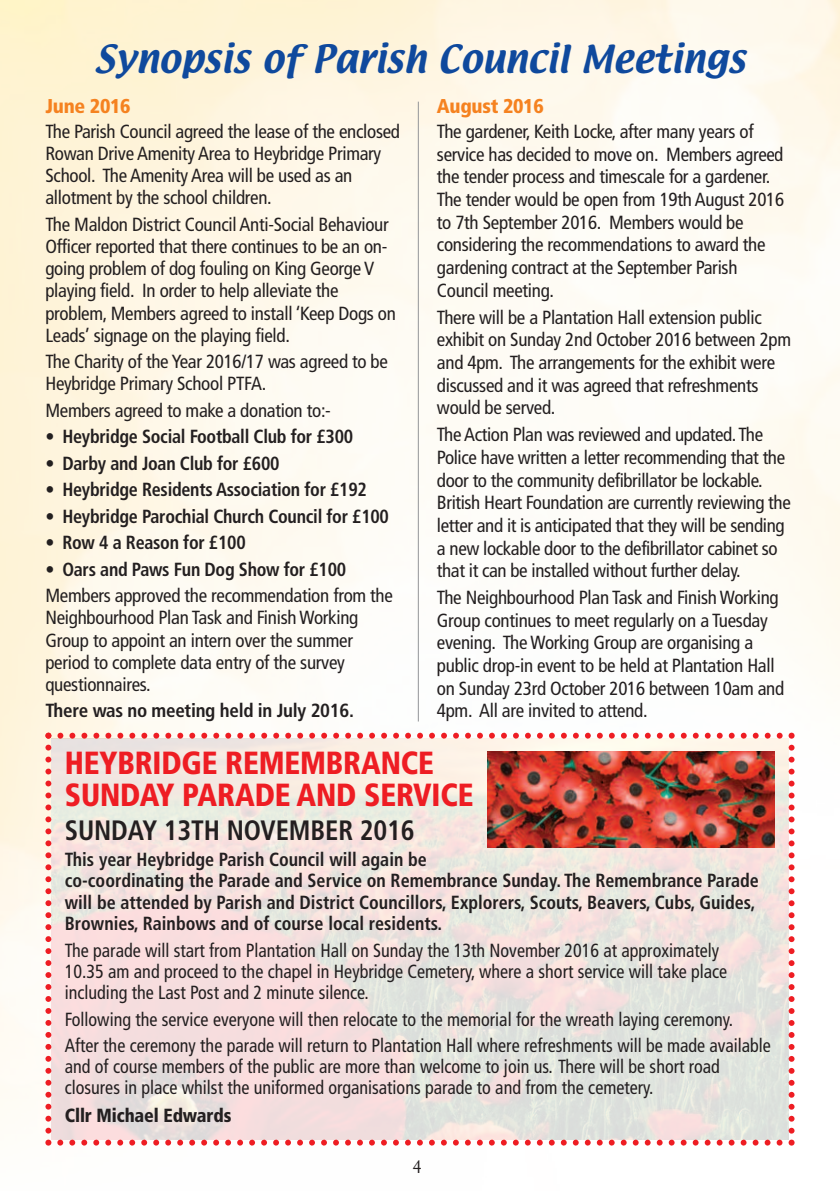
<style>
.page{position:relative;width:840px;height:1191px;background:#fff}
.page>*{position:absolute;margin:0;border:0;box-sizing:border-box;transform-origin:0 0}
.t1{font:34px "Textile";letter-spacing:.005em;color:#0f499d}
.t2{font:900 condensed 32px/32px "Frutiger";letter-spacing:-.005em;color:#ee1d23;scale:.95 1}
.t3{font:700 condensed 28px "Frutiger";letter-spacing:-.005em;color:#231f20;scale:.95 1}
.t4{font:900 condensed 20px "Frutiger";letter-spacing:-.015em;color:#f58220}
.t5{font:condensed 19px/22.6px "Frutiger";letter-spacing:-.015em;color:#231f20}
.t6{font:condensed 19px/21px "Frutiger";letter-spacing:-.015em;color:#231f20;scale:.95 1}
.t7{font:700 condensed 19px/21.6px "Frutiger";color:#231f20;scale:.95 1}
.t8{font:700 condensed 19px "Frutiger";color:#231f20}
.t9{font:900 condensed 19px "Frutiger";letter-spacing:-.005em;color:#231f20;scale:.95 1}
.t10{font:18px "Sabon";color:#231f20;scale:.9 1}
</style>
<div class="page">
<svg style="left:0;top:817px;width:795px;height:362px"></svg>
<hr style="left:418px;top:102px;width:1px;height:619px;background:#939598">
<svg style="left:45px;top:732px;width:749px;height:413px;background:#efdfdb"></svg>
<img style="left:487px;top:751px;width:286px;height:96px">
<h1 class="t1" style="left:94px;top:42px;width:652px">Synopsis of Parish Council Meetings</h1>
<p class="t4" style="left:45px;top:98px;width:87px">June 2016</p>
<p class="t5" style="left:45px;top:121px;width:356px">The Parish Council agreed the lease of the enclosed Rowan Drive Amenity Area to Heybridge Primary School. The Amenity Area will be used as an allotment by the school children.</p>
<p class="t5" style="left:45px;top:215px;width:352px">The Maldon District Council Anti-Social Behaviour Officer reported that there continues to be an on&shy;going problem of dog fouling on King George V playing field. In order to help alleviate the problem, Members agreed to install ‘Keep Dogs on Leads’ signage on the playing field.</p>
<p class="t5" style="left:45px;top:352px;width:344px">The Charity of the Year 2016/17 was agreed to be<br>Heybridge Primary School PTFA.</p>
<p class="t5" style="left:45px;top:400px;width:287px">Members agreed to make a donation to:-</p>
<p class="t7" style="left:45px;top:427px;width:325px">• Heybridge Social Football Club for £300</p>
<p class="t7" style="left:45px;top:454px;width:248px">• Darby and Joan Club for £600</p>
<p class="t7" style="left:45px;top:480px;width:340px">• Heybridge Residents Association for £192</p>
<p class="t7" style="left:45px;top:507px;width:363px">• Heybridge Parochial Church Council for £100</p>
<p class="t7" style="left:45px;top:533px;width:212px">• Row 4 a Reason for £100</p>
<p class="t7" style="left:45px;top:560px;width:318px">• Oars and Paws Fun Dog Show for £100</p>
<p class="t5" style="left:45px;top:586px;width:349px">Members approved the recommendation from the Neighbourhood Plan Task and Finish Working Group to appoint an intern over the summer period to complete data entry of the survey questionnaires.</p>
<p class="t8" style="left:45px;top:703px;width:310px">There was no meeting held in July 2016.</p>
<p class="t4" style="left:436px;top:98px;width:108px">August 2016</p>
<p class="t5" style="left:436px;top:122px;width:348px">The gardener, Keith Locke, after many years of service has decided to move on. Members agreed the tender process and timescale for a gardener.<br>The tender would be open from 19th August 2016 to 7th September 2016. Members would be considering the recommendations to award the gardening contract at the September Parish Council meeting.</p>
<p class="t5" style="left:436px;top:307px;width:355px">There will be a Plantation Hall extension public exhibit on Sunday 2nd October 2016 between 2pm and 4pm. The arrangements for the exhibit were discussed and it was agreed that refreshments would be served.</p>
<p class="t5" style="left:436px;top:425px;width:355px">The Action Plan was reviewed and updated.The Police have written a letter recommending that the door to the community defibrillator be lockable.<br>British Heart Foundation are currently reviewing the letter and it is anticipated that they will be sending a new lockable door to the defibrillator cabinet so that it can be installed without further delay.</p>
<p class="t5" style="left:436px;top:588px;width:348px">The Neighbourhood Plan Task and Finish Working Group continues to meet regularly on a Tuesday evening. The Working Group are organising a public drop-in event to be held at Plantation Hall on Sunday 23rd October 2016 between 10am and 4pm. All are invited to attend.</p>
<h2 class="t2" style="left:65px;top:749px;width:431px">HEYBRIDGE REMEMBRANCE<br>SUNDAY PARADE AND SERVICE</h2>
<h3 class="t3" style="left:65px;top:819px;width:369px">SUNDAY 13TH NOVEMBER 2016</h3>
<p class="t7" style="left:65px;top:850px;width:731px">This year Heybridge Parish Council will again be<br>co-coordinating the Parade and Service on Remembrance Sunday. The Remembrance Parade will be attended by Parish and District Councillors, Explorers, Scouts, Beavers, Cubs, Guides, Brownies, Rainbows and of course local residents.</p>
<p class="t6" style="left:65px;top:941px;width:698px">The parade will start from Plantation Hall on Sunday the 13th November 2016 at approximately<br>10.35 am and proceed to the chapel in Heybridge Cemetery, where a short service will take place including the Last Post and 2 minute silence.</p>
<p class="t6" style="left:65px;top:1007px;width:744px;line-height:26.6px">Following the service everyone will then relocate to the memorial for the wreath laying ceremony.<br>After the ceremony the parade will return to Plantation Hall where refreshments will be made available</p>
<p class="t6" style="left:65px;top:1057px;width:690px">and of course members of the public are more than welcome to join us. There will be short road closures in place whilst the uniformed organisations parade to and from the cemetery.</p>
<p class="t9" style="left:65px;top:1107px;width:177px">Cllr Michael Edwards</p>
<p class="t10" style="left:412px;top:1159px;width:12px">4</p>
</div>
